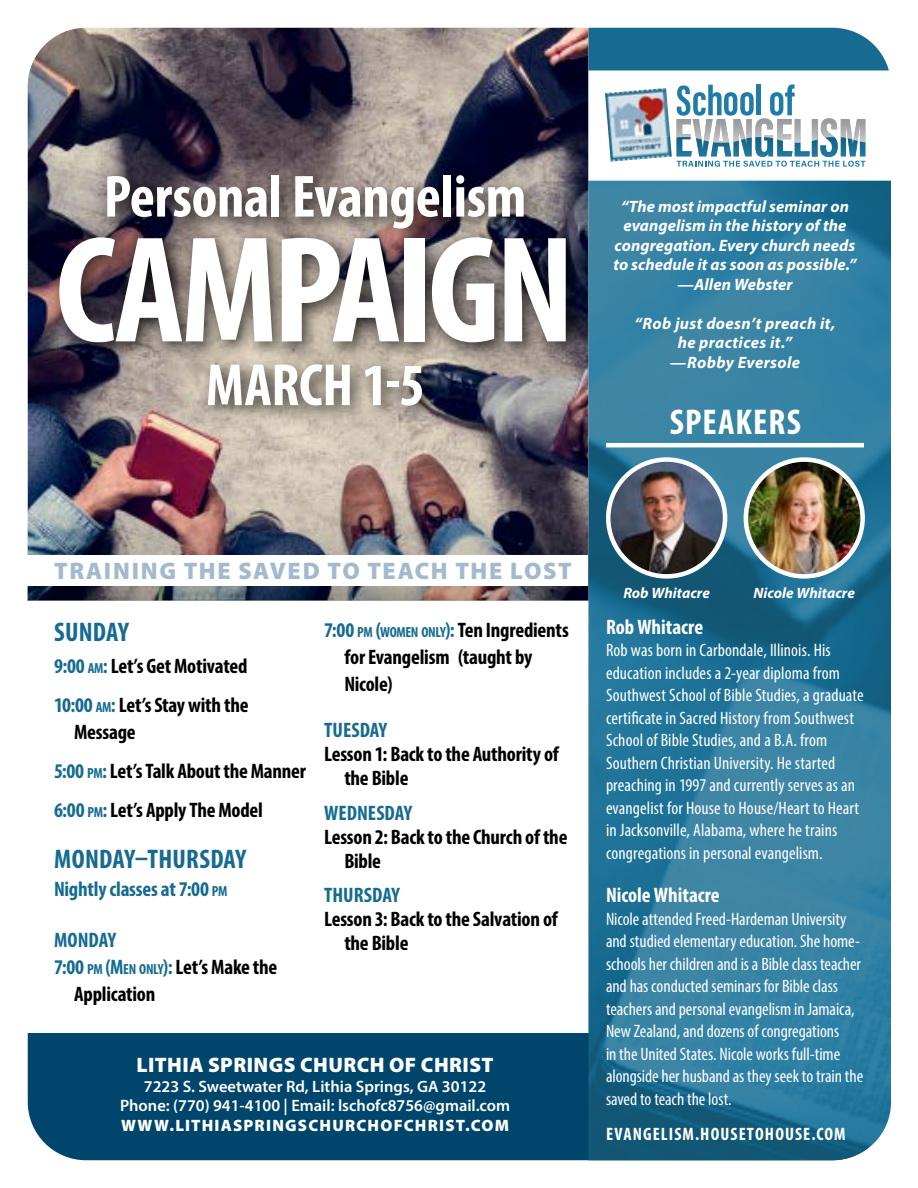
<style>
.page{position:relative;width:918px;height:1188px;background:#fff}
.page>*{position:absolute;margin:0;border:0;box-sizing:border-box;transform-origin:0 0}
.t1{font:700 condensed 153px "Myriad Pro";letter-spacing:-.035em;color:#fff}
.t2{font:700 condensed 60px "Myriad Pro";letter-spacing:-.01em;color:#fff}
.t3{font:700 condensed 36px "Myriad Pro";letter-spacing:.03em;color:#fff}
.t4{font:700 condensed 27px "Myriad Pro";letter-spacing:.005em;color:#176b90}
.t5{font:900 24px "Myriad Pro";letter-spacing:.06em;color:#a3bacd}
.t6{font:700 condensed 21px/39px "Myriad Pro";letter-spacing:-.01em;color:#000}
.t7{font:700 condensed 21px "Myriad Pro";letter-spacing:-.01em;color:#176b90}
.t8{font:900 21px "Myriad Pro";letter-spacing:.02em;color:#fff}
.t9{font:700 condensed 21px "Myriad Pro";color:#fff}
.t10{font:condensed 18px/22.5px "Myriad Pro";color:#fff}
.t11{font:700 condensed 18px "Myriad Pro";letter-spacing:.06em;color:#fff}
.t12{font:italic 700 16.5px/19.5px "Myriad Pro";letter-spacing:.005em;color:#fff;text-align:center}
.t13{font:600 16.5px/19.5px "Myriad Pro";color:#fff;text-align:center}
.t14{font:italic 700 16.5px/19.5px "Myriad Pro";letter-spacing:.025em;color:#fff;text-align:center}
.t15{font:900 16.5px "Myriad Pro";letter-spacing:.075em;color:#fff}
.t16{font:italic 700 15px "Myriad Pro";color:#fff}
.s1{color:#176b90}
.s2{font-size:14.7px;color:#176b90}
.s3{font-style:inherit}
.s4{font-size:14.7px}
</style>
<div class="page">
<div style="left:28px;top:1033px;width:560px;height:127px;background:#00456b"></div>
<img style="left:28px;top:28px;width:560px;height:447px">
<img style="left:27px;top:475px;width:561px;height:125px">
<div style="left:588px;top:28px;width:301px;height:42px;background:#176b90"></div>
<img style="left:588px;top:181px;width:303px;height:979px">
<div style="left:199px;top:356px;width:242px;height:68px;background:#000;opacity:.68"></div>
<div style="left:99px;top:166px;width:444px;height:81px;background:#000;opacity:.68"></div>
<div style="left:50px;top:228px;width:534px;height:133px;background:#000;opacity:.68"></div>
<img style="left:610px;top:462px;width:113px;height:112px;border-radius:56px">
<div style="left:606px;top:457px;width:121px;height:122px;border:4px solid #fff;border-radius:50%"></div>
<img style="left:748px;top:462px;width:112px;height:112px;border-radius:56px">
<div style="left:744px;top:457px;width:121px;height:122px;border:4px solid #fff;border-radius:50%"></div>
<svg style="left:588px;top:70px;width:303px;height:111px"></svg>
<img style="left:605px;top:88px;width:65px;height:53px">
<img style="left:609px;top:136px;width:63px;height:26px">
<hr style="left:606px;top:443px;width:258px;height:4px;background:#fff">
<div style="left:21px;top:556px;width:567px;height:30px;background:#fff"></div>
<h2 class="t2" style="left:104px;top:159px;width:424px">Personal Evangelism</h2>
<h1 class="t1" style="left:56px;top:195px;width:521px">CAMPAIGN</h1>
<h2 class="t2" style="left:206px;top:348px;width:221px">MARCH 1-5</h2>
<p class="t12" style="left:613px;top:196px;width:245px">“The most impactful seminar on evangelism in the history of the congregation. Every church needs to schedule it as soon as possible.” —Allen Webster</p>
<p class="t14" style="left:635px;top:313px;width:202px">“Rob just doesn’t preach it, he practices it.”<br>—Robby Eversole</p>
<h3 class="t3" style="left:670px;top:399px;width:132px">SPEAKERS</h3>
<h3 class="t5" style="left:54px;top:555px;width:519px">TRAINING THE SAVED TO TEACH THE LOST</h3>
<h3 class="t4" style="left:54px;top:615px;width:76px">SUNDAY</h3>
<p class="t6" style="left:54px;top:646px;width:196px"><span class="s1">9:00</span> <span class="s2">AM</span><span class="s1">:</span> Let’s Get Motivated<br><span class="s1">10:00</span> <span class="s2">AM</span><span class="s1">:</span> Let’s Stay with the</p>
<p class="t6" style="left:54px;top:712px;width:254px;text-indent:20px">Message<br><span class="s1">5:00</span> <span class="s2">PM</span><span class="s1">:</span> Let’s Talk About the Manner<br><span class="s1">6:00</span> <span class="s2">PM</span><span class="s1">:</span> Let’s Apply The Model</p>
<h3 class="t4" style="left:54px;top:842px;width:194px">MONDAY–THURSDAY</h3>
<p class="t7" style="left:54px;top:876px;width:175px">Nightly classes at <span class="s3">7:00</span> <span class="s4">PM</span></p>
<p class="t7" style="left:54px;top:927px;width:64px">MONDAY</p>
<p class="t6" style="left:54px;top:947px;width:225px"><span class="s1">7:00</span> <span class="s2">PM</span> <span class="s1">(M</span><span class="s2">EN ONLY</span><span class="s1">):</span> Let’s Make the</p>
<p class="t6" style="left:74px;top:974px;width:83px">Application</p>
<p class="t6" style="left:344px;top:616px;width:226px;line-height:27px;text-indent:-20px"><span class="s1">7:00</span> <span class="s2">PM</span> <span class="s1">(</span><span class="s2">WOMEN ONLY</span><span class="s1">):</span>Ten Ingredients for Evangelism (taught by<br>Nicole)</p>
<p class="t7" style="left:324px;top:717px;width:65px">TUESDAY</p>
<p class="t6" style="left:344px;top:742px;width:216px;line-height:24px;text-indent:-20px">Lesson 1: Back to the Authority of the Bible</p>
<p class="t7" style="left:324px;top:800px;width:90px">WEDNESDAY</p>
<p class="t6" style="left:344px;top:824px;width:225px;line-height:24px;text-indent:-20px">Lesson 2: Back to the Church of the<br>Bible</p>
<p class="t7" style="left:324px;top:882px;width:77px">THURSDAY</p>
<p class="t6" style="left:344px;top:907px;width:215px;line-height:24px;text-indent:-20px">Lesson 3: Back to the Salvation of the Bible</p>
<p class="t8" style="left:137px;top:1051px;width:359px">LITHIA SPRINGS CHURCH OF CHRIST</p>
<p class="t13" style="left:120px;top:1076px;width:392px">7223 S. Sweetwater Rd, Lithia Springs, GA 30122<br>Phone: (770) 941-4100 | Email: lschofc8756@gmail.com</p>
<p class="t15" style="left:121px;top:1114px;width:390px">WWW.LITHIASPRINGSCHURCHOFCHRIST.COM</p>
<p class="t16" style="left:623px;top:583px;width:88px">Rob Whitacre</p>
<p class="t16" style="left:754px;top:583px;width:103px">Nicole Whitacre</p>
<p class="t9" style="left:606px;top:614px;width:99px">Rob Whitacre</p>
<p class="t10" style="left:606px;top:639px;width:259px">Rob was born in Carbondale, Illinois. His education includes a 2-year diploma from Southwest School of Bible Studies, a graduate certificate in Sacred History from Southwest School of Bible Studies, and a B.A. from Southern Christian University. He started preaching in 1997 and currently serves as an evangelist for House to House/Heart to Heart in Jacksonville, Alabama, where he trains congregations in personal evangelism.</p>
<p class="t9" style="left:606px;top:882px;width:115px">Nicole Whitacre</p>
<p class="t10" style="left:606px;top:907px;width:259px">Nicole attended Freed-Hardeman University and studied elementary education. She home&shy;schools her children and is a Bible class teacher and has conducted seminars for Bible class teachers and personal evangelism in Jamaica, New Zealand, and dozens of congregations<br>in the United States. Nicole works full-time alongside her husband as they seek to train the saved to teach the lost.</p>
<p class="t11" style="left:606px;top:1122px;width:241px">EVANGELISM.HOUSETOHOUSE.COM</p>
</div>
